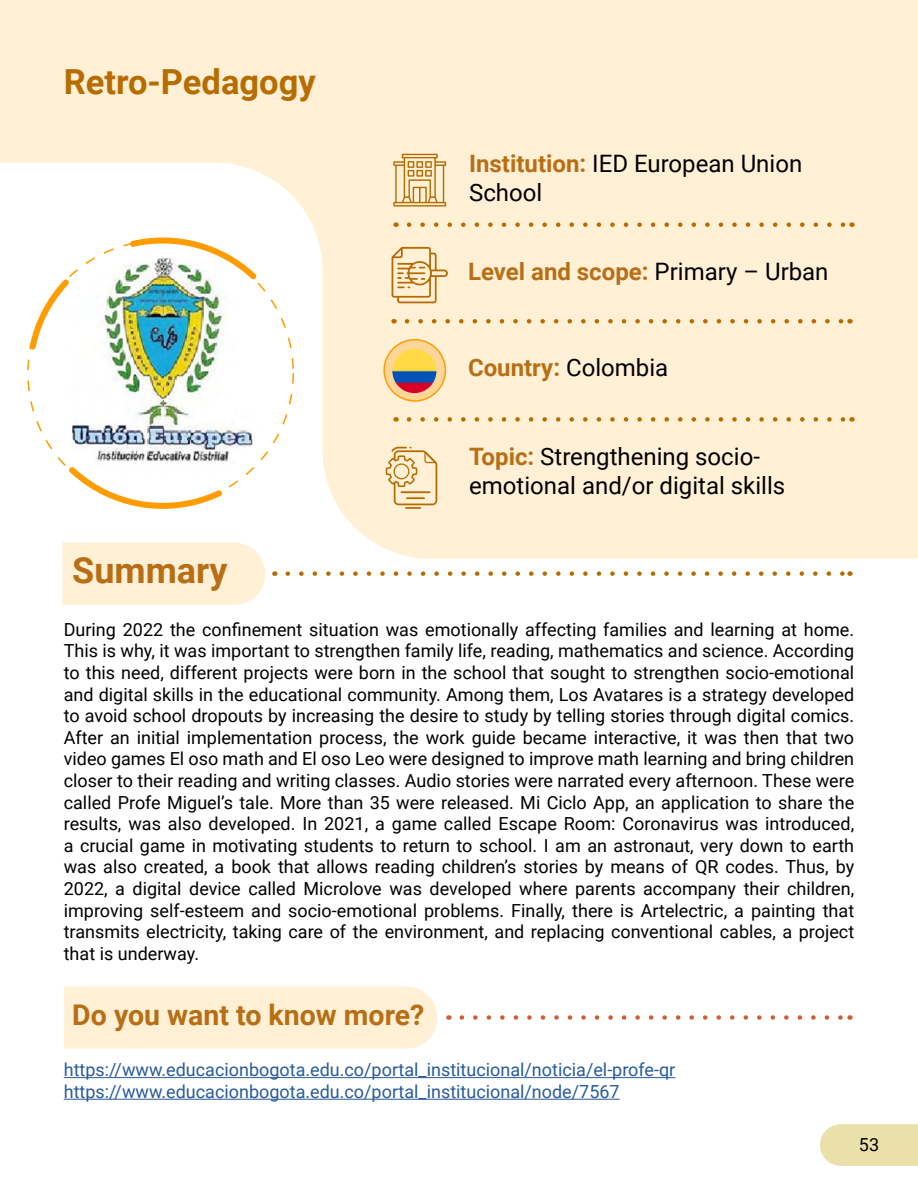
<style>
.page{position:relative;width:918px;height:1188px;background:#fff}
.page>*{position:absolute;margin:0;border:0;box-sizing:border-box;transform-origin:0 0}
.t1{font:700 36px "Roboto";color:#b86e14}
.t2{font:700 34.5px "Roboto";color:#b76c00}
.t3{font:700 28.5px "Roboto";color:#b86e14}
.t4{font:24px/28.8px "Roboto";color:#000}
.t5{font:700 24px "Roboto";color:#b86e14}
.t6{font:18px/21.6px "Roboto";color:#000;text-align:justify}
.t7{font:18px/21.6px "Roboto";color:#275b9b}
.t8{font:18px "Roboto";color:#020203}
.s1{font-weight:700;color:#b86e14}
.s2{font-weight:400;color:#000}
</style>
<div class="page">
<svg style="left:820px;top:1124px;width:98px;height:42px;background:#eae1ae"></svg>
<svg style="left:0;top:0;width:918px;height:559px;background:#fef1da"></svg>
<svg style="left:393px;top:154px;width:53px;height:53px;background:#e7c591"></svg>
<svg style="left:392px;top:247px;width:56px;height:56px;background:#eccea0"></svg>
<div style="left:384px;top:340px;width:61px;height:61px;background:#ffd699;border-radius:50%"></div>
<div style="left:383px;top:339px;width:63px;height:63px;border:2px solid #ff9c00;border-radius:50%"></div>
<svg style="left:386px;top:447px;width:52px;height:63px;background:#efd4a9"></svg>
<svg style="left:27px;top:240px;width:267px;height:267px"></svg>
<svg style="left:69px;top:473px;width:153px;height:36px"></svg>
<svg style="left:130px;top:231px;width:127px;height:27px"></svg>
<svg style="left:29px;top:279px;width:16px;height:71px"></svg>
<img style="left:45px;top:258px;width:231px;height:215px">
<svg style="left:409px;top:222px;width:436px;height:5px;background:#eed1a4"></svg>
<svg style="left:407px;top:319px;width:436px;height:5px;background:#eed1a4"></svg>
<svg style="left:409px;top:417px;width:436px;height:5px;background:#eed1a4"></svg>
<div style="left:62px;top:543px;width:203px;height:62px;background:#fff0d6"></div>
<svg style="left:288px;top:571px;width:555px;height:5px"></svg>
<hr style="left:64px;top:1077px;width:611px;height:1px;background:#275b9b">
<hr style="left:64px;top:1099px;width:556px;height:1px;background:#275b9b">
<img style="left:392px;top:349px;width:44px;height:44px;border-radius:22px">
<div style="left:64px;top:986px;width:373px;height:63px;background:#fff0d6"></div>
<svg style="left:462px;top:1015px;width:381px;height:5px"></svg>
<h2 class="t2" style="left:64px;top:58px;width:254px">Retro-Pedagogy</h2>
<h1 class="t1" style="left:72px;top:545px;width:157px">Summary</h1>
<h3 class="t4" style="left:469px;top:148px;width:335px"><span class="s1">Institution:</span> IED European Union<br>School</h3>
<h3 class="t5" style="left:468px;top:255px;width:362px">Level and scope: <span class="s2">Primary – Urban</span></h3>
<h3 class="t5" style="left:468px;top:351px;width:202px">Country: <span class="s2">Colombia</span></h3>
<h3 class="t4" style="left:469px;top:441px;width:318px"><span class="s1">Topic:</span> Strengthening socio&shy;emotional and/or digital skills</h3>
<p class="t6" style="left:64px;top:618px;width:792px">During 2022 the confinement situation was emotionally affecting families and learning at home.<br>This is why, it was important to strengthen family life, reading, mathematics and science. According to this need, different projects were born in the school that sought to strengthen socio-emotional and digital skills in the educational community. Among them, Los Avatares is a strategy developed to avoid school dropouts by increasing the desire to study by telling stories through digital comics.<br>After an initial implementation process, the work guide became interactive, it was then that two video games El oso math and El oso Leo were designed to improve math learning and bring children closer to their reading and writing classes. Audio stories were narrated every afternoon. These were called Profe Miguel’s tale. More than 35 were released. Mi Ciclo App, an application to share the results, was also developed. In 2021, a game called Escape Room: Coronavirus was introduced, a crucial game in motivating students to return to school. I am an astronaut, very down to earth was also created, a book that allows reading children’s stories by means of QR codes. Thus, by 2022, a digital device called Microlove was developed where parents accompany their children, improving self-esteem and socio-emotional problems. Finally, there is Artelectric, a painting that transmits electricity, taking care of the environment, and replacing conventional cables, a project that is underway.</p>
<h3 class="t3" style="left:72px;top:995px;width:354px">Do you want to know more?</h3>
<p class="t7" style="left:64px;top:1058px;width:613px">https://www.educacionbogota.edu.co/portal_institucional/noticia/el-profe-qr https://www.educacionbogota.edu.co/portal_institucional/node/7567</p>
<p class="t8" style="left:859px;top:1132px;width:22px">53</p>
</div>
